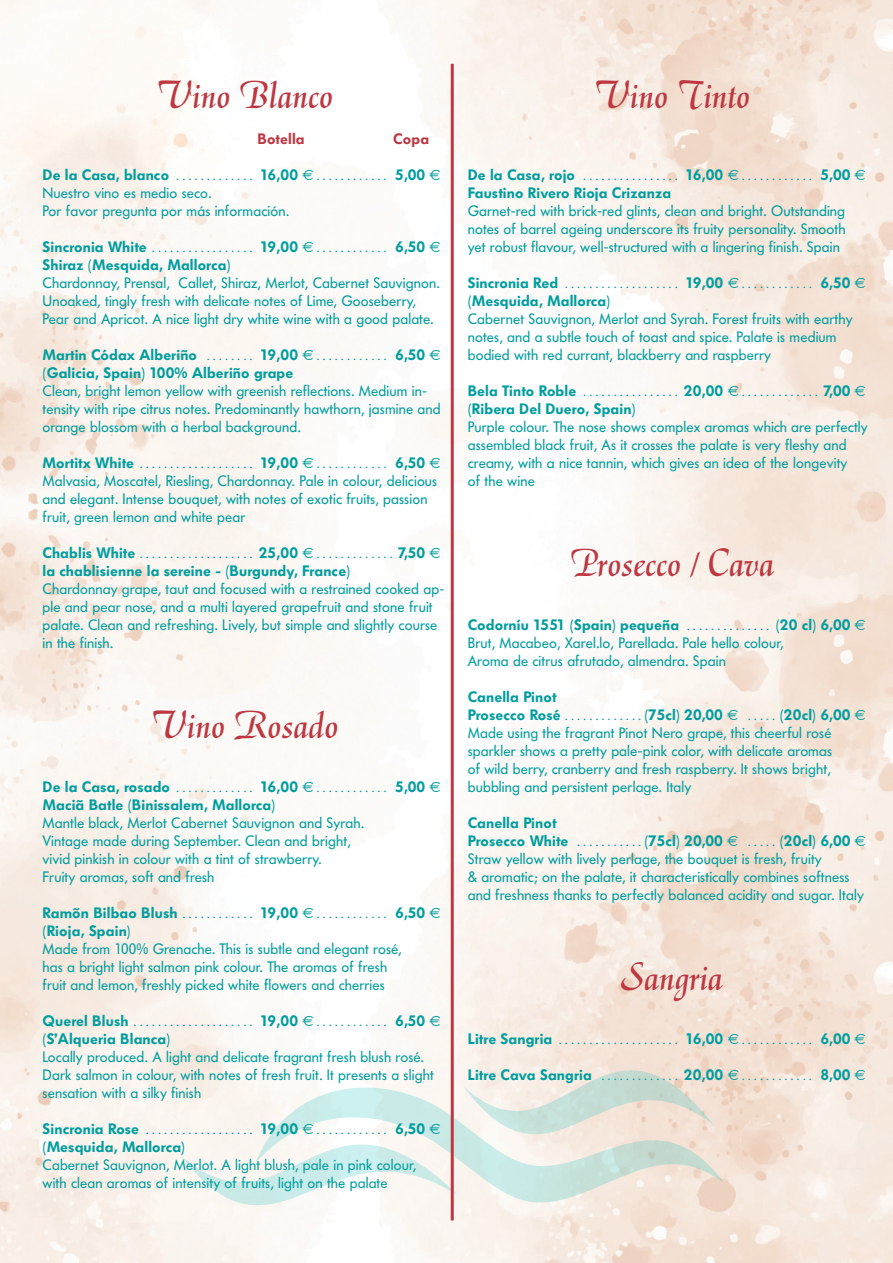
<style>
.page{position:relative;width:893px;height:1263px;background:#fff}
.page>*{position:absolute;margin:0;border:0;box-sizing:border-box;transform-origin:0 0}
.t1{font:39px "El Greco BQ";letter-spacing:.01em;color:#be3741}
.t2{font:15px/18px "Futura BQ";letter-spacing:.01em;color:#009d9f}
.t3{font:600 15px/18px "Futura BQ";letter-spacing:.01em;color:#009d9f}
.t4{font:600 15px "Futura BQ";letter-spacing:.01em;color:#be3741}
.t5{font:12px "Futura BQ";color:#009d9f}
.s1{font-weight:600;font-size:15px}
.s2{font-family:"Euro Sans";font-size:15px}
.s3{font-weight:400;font-size:12px}
.s4{font-family:"Euro Sans";font-weight:400}
.s5{font-weight:600}
.s6{font-size:12px}
.s7{font-family:"Euro Sans"}
</style>
<div class="page">
<img style="left:0;top:0;width:893px;height:1263px">
<svg style="left:714px;top:1071px;width:11px;height:134px"></svg>
<svg style="left:181px;top:1070px;width:533px;height:135px"></svg>
<hr style="left:451px;top:64px;width:3px;height:1156px;background:#be3741">
<h1 class="t1" style="left:156px;top:72px;width:178px">Vino Blanco</h1>
<p class="t4" style="left:257px;top:130px;width:49px">Botella</p>
<p class="t4" style="left:393px;top:130px;width:37px">Copa</p>
<p class="t5" style="left:43px;top:169px;width:400px"><span class="s1">De la Casa, blanco</span> ............. <span class="s1">16,00</span> <span class="s2">E</span>............ <span class="s1">5,00</span> <span class="s2">E</span></p>
<p class="t2" style="left:43px;top:184px;width:248px">Nuestro vino es medio seco.<br>Por favor pregunta por más información.</p>
<p class="t5" style="left:43px;top:241px;width:400px"><span class="s1">Sincronia White</span> ................. <span class="s1">19,00</span> <span class="s2">E</span>............ <span class="s1">6,50</span> <span class="s2">E</span></p>
<p class="t3" style="left:43px;top:256px;width:189px">Shiraz (Mesquida, Mallorca)</p>
<p class="t2" style="left:43px;top:274px;width:399px">Chardonnay, Prensal, Callet, Shiraz, Merlot, Cabernet Sauvignon.<br>Unoaked, tingly fresh with delicate notes of Lime, Gooseberry,<br>Pear and Apricot. A nice light dry white wine with a good palate.</p>
<p class="t3" style="left:43px;top:346px;width:400px">Martin Códax Alberiño <span class="s3">. . . . . . . .</span> 19,00 <span class="s4">E</span> <span class="s3">. . . . . . . . . . . .</span> 6,50 <span class="s4">E </span>(Galicia, Spain) 100% Alberiño grape</p>
<p class="t2" style="left:43px;top:382px;width:400px">Clean, bright lemon yellow with greenish reflections. Medium in&shy;tensity with ripe citrus notes. Predominantly hawthorn, jasmine and orange blossom with a herbal background.</p>
<p class="t5" style="left:43px;top:457px;width:400px"><span class="s1">Mortitx White</span> ................... <span class="s1">19,00</span> <span class="s2">E</span>............ <span class="s1">6,50</span> <span class="s2">E</span></p>
<p class="t2" style="left:43px;top:472px;width:396px">Malvasia, Moscatel, Riesling, Chardonnay. Pale in colour, delicious and elegant. Intense bouquet, with notes of exotic fruits, passion fruit, green lemon and white pear</p>
<p class="t5" style="left:43px;top:547px;width:400px"><span class="s1">Chablis White</span> ................... <span class="s1">25,00</span> <span class="s2">E</span>............. <span class="s1">7,50</span> <span class="s2">E</span></p>
<p class="t3" style="left:43px;top:562px;width:309px">la chablisienne la sereine - (Burgundy, France)</p>
<p class="t2" style="left:43px;top:580px;width:403px">Chardonnay grape, taut and focused with a restrained cooked ap&shy;ple and pear nose, and a multi layered grapefruit and stone fruit palate. Clean and refreshing. Lively, but simple and slightly course in the finish.</p>
<h1 class="t1" style="left:151px;top:702px;width:189px">Vino Rosado</h1>
<p class="t5" style="left:43px;top:781px;width:400px"><span class="s1">De la Casa, rosado</span> ............. <span class="s1">16,00</span> <span class="s2">E</span>............ <span class="s1">5,00</span> <span class="s2">E</span></p>
<p class="t3" style="left:43px;top:796px;width:234px">Maciã Batle (Binissalem, Mallorca)</p>
<p class="t2" style="left:43px;top:814px;width:323px">Mantle black, Merlot Cabernet Sauvignon and Syrah.<br>Vintage made during September. Clean and bright, vivid pinkish in colour with a tint of strawberry.<br>Fruity aromas, soft and fresh</p>
<p class="t3" style="left:43px;top:904px;width:400px">Ramõn Bilbao Blush <span class="s3">............</span> 19,00 <span class="s4">E</span><span class="s3">............</span> 6,50 <span class="s4">E </span>(Rioja, Spain)</p>
<p class="t2" style="left:43px;top:940px;width:361px">Made from 100% Grenache. This is subtle and elegant rosé, has a bright light salmon pink colour. The aromas of fresh fruit and lemon, freshly picked white flowers and cherries</p>
<p class="t5" style="left:43px;top:1015px;width:400px"><span class="s1">Querel Blush</span> .................... <span class="s1">19,00</span> <span class="s2">E</span>............ <span class="s1">6,50</span> <span class="s2">E</span></p>
<p class="t3" style="left:43px;top:1030px;width:129px">(S’Alqueria Blanca)</p>
<p class="t2" style="left:43px;top:1048px;width:393px">Locally produced. A light and delicate fragrant fresh blush rosé.<br>Dark salmon in colour, with notes of fresh fruit. It presents a slight sensation with a silky finish</p>
<p class="t5" style="left:43px;top:1123px;width:400px"><span class="s1">Sincronia Rose</span> .................. <span class="s1">19,00</span> <span class="s2">E</span>............ <span class="s1">6,50</span> <span class="s2">E</span></p>
<p class="t3" style="left:43px;top:1138px;width:144px">(Mesquida, Mallorca)</p>
<p class="t2" style="left:43px;top:1156px;width:375px">Cabernet Sauvignon, Merlot. A light blush, pale in pink colour, with clean aromas of intensity of fruits, light on the palate</p>
<h1 class="t1" style="left:594px;top:72px;width:158px">Vino Tinto</h1>
<p class="t5" style="left:468px;top:169px;width:400px"><span class="s1">De la Casa, rojo</span> ................ <span class="s1">16,00</span> <span class="s2">E</span>............ <span class="s1">5,00</span> <span class="s2">E</span></p>
<p class="t3" style="left:468px;top:184px;width:205px">Faustino Rivero Rioja Crizanza</p>
<p class="t2" style="left:468px;top:202px;width:379px;text-align:justify">Garnet-red with brick-red glints, clean and bright. Outstanding notes of barrel ageing underscore its fruity personality. Smooth yet robust flavour, well-structured with a lingering finish. Spain</p>
<p class="t5" style="left:468px;top:277px;width:400px"><span class="s1">Sincronia Red</span> ................... <span class="s1">19,00</span> <span class="s2">E</span>............ <span class="s1">6,50</span> <span class="s2">E</span></p>
<p class="t3" style="left:468px;top:292px;width:144px">(Mesquida, Mallorca)</p>
<p class="t2" style="left:468px;top:310px;width:386px">Cabernet Sauvignon, Merlot and Syrah. Forest fruits with earthy notes, and a subtle touch of toast and spice. Palate is medium bodied with red currant, blackberry and raspberry</p>
<p class="t5" style="left:468px;top:385px;width:400px"><span class="s1">Bela Tinto Roble</span> ................ <span class="s1">20,00</span> <span class="s2">E</span>............. <span class="s1">7,00</span> <span class="s2">E</span></p>
<p class="t3" style="left:468px;top:400px;width:169px">(Ribera Del Duero, Spain)</p>
<p class="t2" style="left:468px;top:418px;width:401px">Purple colour. The nose shows complex aromas which are perfectly assembled black fruit, As it crosses the palate is very fleshy and creamy, with a nice tannin, which gives an idea of the longevity<br>of the wine</p>
<h1 class="t1" style="left:570px;top:540px;width:205px">Prosecco / Cava</h1>
<p class="t2" style="left:468px;top:616px;width:400px"><span class="s5">Codorníu 1551 (Spain) pequeña</span> <span class="s6">. . . . . . . . . . . . . .</span> <span class="s5">(20 cl) 6,00</span> <span class="s7">E<br></span>Brut, Macabeo, Xarel.lo, Parellada. Pale hello colour,<br>Aroma de citrus afrutado, almendra. Spain</p>
<p class="t2" style="left:468px;top:688px;width:400px"><span class="s5">Canella Pinot<br>Prosecco Rosé</span> <span class="s6">. . . . . . . . . . . . .</span> <span class="s5">(75cl) 20,00</span> <span class="s7">E</span> <span class="s6">. . . . .</span> <span class="s5">(20cl) 6,00</span> <span class="s7">E </span>Made using the fragrant Pinot Nero grape, this cheerful rosé sparkler shows a pretty pale-pink color, with delicate aromas<br>of wild berry, cranberry and fresh raspberry. It shows bright, bubbling and persistent perlage. Italy</p>
<p class="t2" style="left:468px;top:814px;width:400px"><span class="s5">Canella Pinot<br>Prosecco White</span> <span class="s6">. . . . . . . . . . .</span> <span class="s5">(75cl) 20,00</span> <span class="s7">E</span> <span class="s6">. . . . .</span> <span class="s5">(20cl) 6,00</span> <span class="s7">E </span>Straw yellow with lively perlage, the bouquet is fresh, fruity<br>&amp; aromatic; on the palate, it characteristically combines softness and freshness thanks to perfectly balanced acidity and sugar. Italy</p>
<h1 class="t1" style="left:621px;top:954px;width:103px">Sangria</h1>
<p class="t5" style="left:468px;top:1033px;width:400px"><span class="s1">Litre Sangria</span> .................... <span class="s1">16,00</span> <span class="s2">E</span>............ <span class="s1">6,00</span> <span class="s2">E</span></p>
<p class="t3" style="left:468px;top:1066px;width:400px">Litre Cava Sangria <span class="s3">.............</span> 20,00 <span class="s4">E</span><span class="s3">............</span> 8,00 <span class="s4">E</span></p>
</div>
